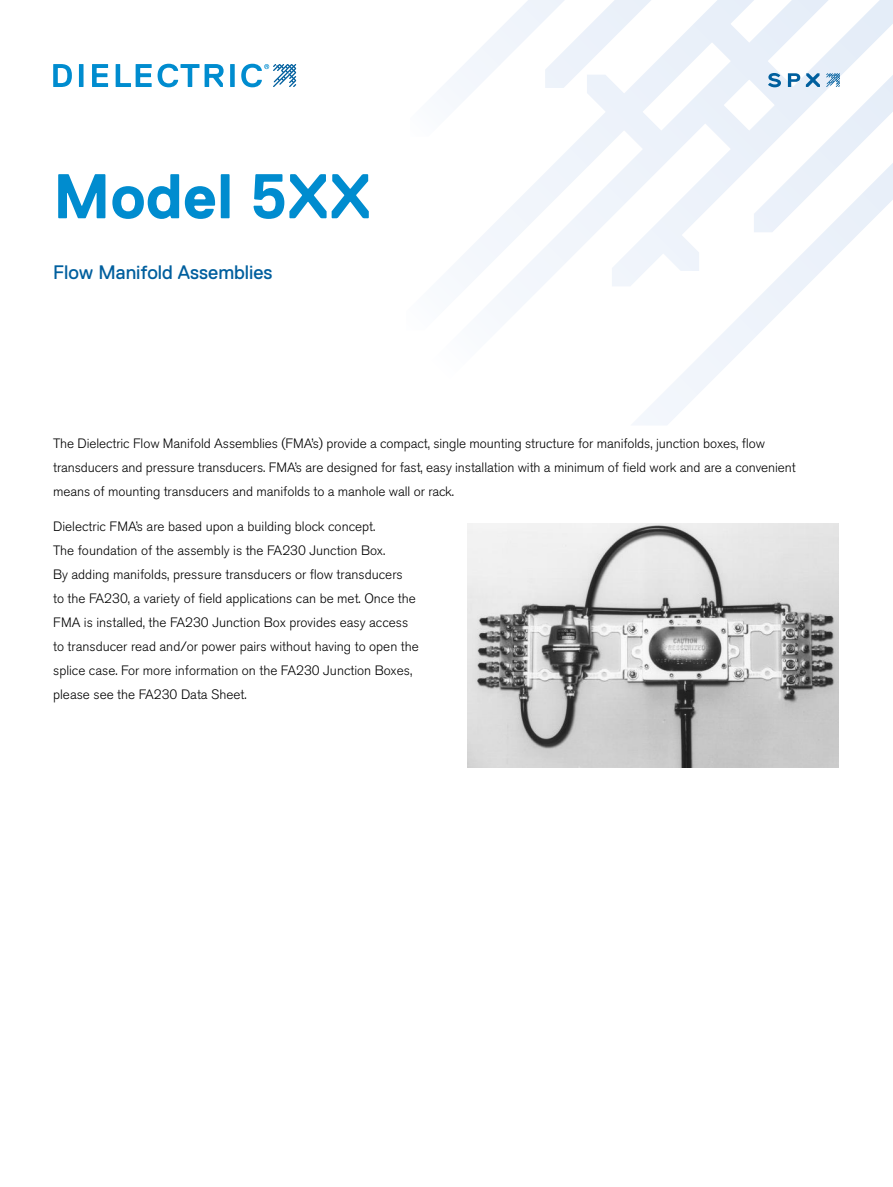
<style>
.page{position:relative;width:893px;height:1187px;background:#fff}
.page>*{position:absolute;margin:0;border:0;box-sizing:border-box;transform-origin:0 0}
.t1{font:700 63px "Replica Std";color:#008ccf}
.t2{font:19.5px "Replica Std";color:#005f9e}
.t3{font:300 13.5px/24px "Akzidenz Grotesk BE";color:#000}
</style>
<div class="page">
<img style="left:468px;top:523px;width:371px;height:244px">
<svg style="left:632px;top:271px;width:189px;height:154px"></svg>
<svg style="left:470px;top:271px;width:284px;height:59px"></svg>
<svg style="left:53px;top:64px;width:19px;height:23px"></svg>
<svg style="left:79px;top:64px;width:5px;height:23px"></svg>
<svg style="left:92px;top:64px;width:16px;height:23px"></svg>
<svg style="left:116px;top:64px;width:36px;height:23px"></svg>
<svg style="left:158px;top:64px;width:41px;height:23px"></svg>
<svg style="left:205px;top:64px;width:19px;height:23px"></svg>
<svg style="left:230px;top:64px;width:5px;height:23px"></svg>
<svg style="left:241px;top:64px;width:55px;height:23px"></svg>
<svg style="left:445px;top:0;width:448px;height:271px"></svg>
<h1 class="t1" style="left:53px;top:161px;width:320px">Model 5XX</h1>
<h2 class="t2" style="left:53px;top:261px;width:221px">Flow Manifold Assemblies</h2>
<p class="t3" style="left:53px;top:432px;width:744px">The Dielectric Flow Manifold Assemblies (FMA’s) provide a compact, single mounting structure for manifolds, junction boxes, flow transducers and pressure transducers. FMA’s are designed for fast, easy installation with a minimum of field work and are a convenient means of mounting transducers and manifolds to a manhole wall or rack.</p>
<p class="t3" style="left:53px;top:514px;width:367px">Dielectric FMA’s are based upon a building block concept.<br>The foundation of the assembly is the FA230 Junction Box.<br>By adding manifolds, pressure transducers or flow transducers<br>to the FA230, a variety of field applications can be met. Once the FMA is installed, the FA230 Junction Box provides easy access to transducer read and/or power pairs without having to open the splice case. For more information on the FA230 Junction Boxes, please see the FA230 Data Sheet.</p>
</div>
